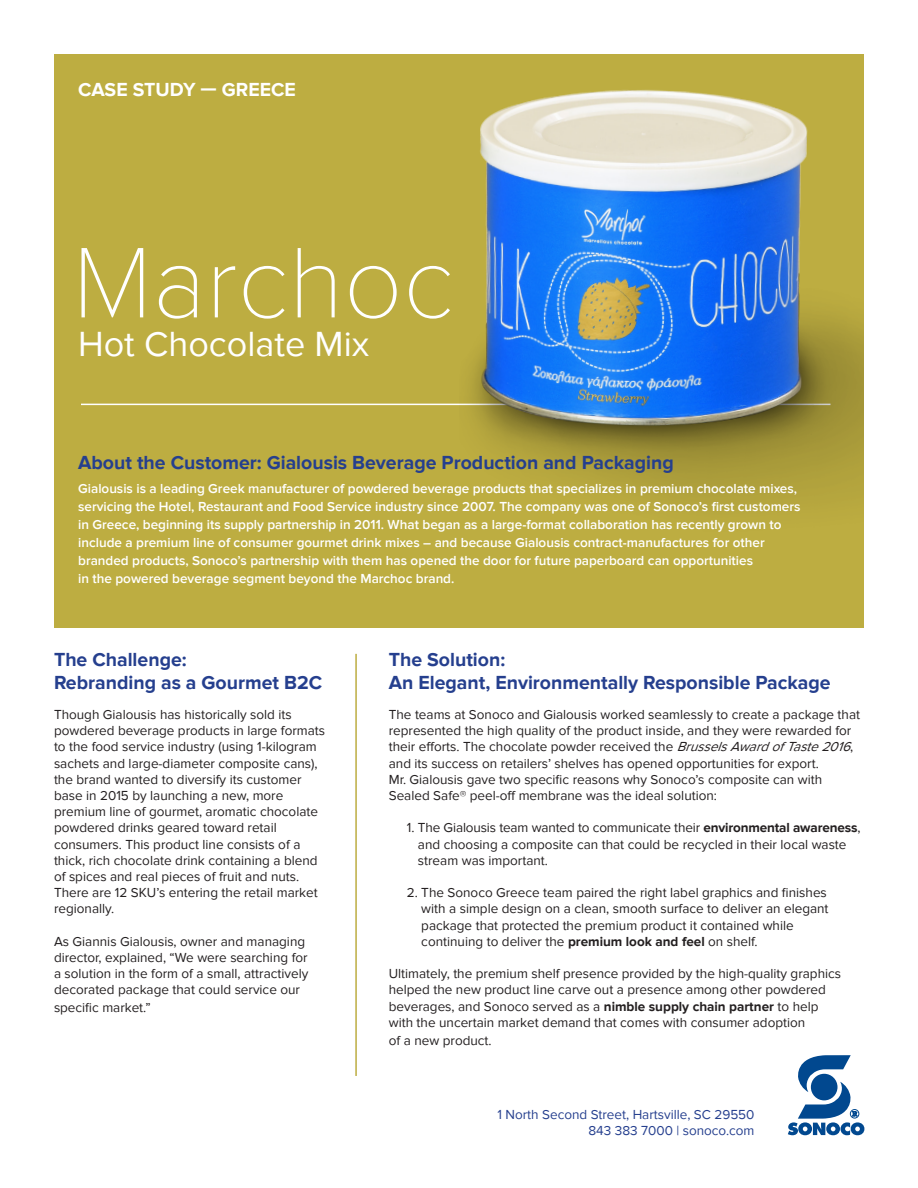
<style>
.page{position:relative;width:918px;height:1188px;background:#fff}
.page>*{position:absolute;margin:0;border:0;box-sizing:border-box;transform-origin:0 0}
.t1{font:100 103.95px "Proxima Nova T";color:#fff}
.t2{font:36px "Proxima Nova";color:#fff}
.t3{font:700 19.5px/23.4px "Proxima Nova";color:#253f8e}
.t4{font:700 19.5px "Proxima Nova";color:#fff}
.t5{font:13.5px/16.2px "Proxima Nova";color:#231f20}
.t6{font:600 13.5px/18px "Proxima Nova";color:#fff}
.t7{font:13.5px "Proxima Nova";color:#253f8e}
.s1{font-style:italic}
.s2{font-weight:700}
</style>
<div class="page">
<div style="left:54px;top:54px;width:810px;height:573px;background:#bdad41"></div>
<svg style="left:788px;top:1055px;width:76px;height:80px"></svg>
<div style="left:811px;top:1074px;width:27px;height:26px;background:#01488f;border-radius:50%"></div>
<hr style="left:81px;top:404px;width:750px;height:1px;background:#fff">
<img style="left:459px;top:89px;width:405px;height:409px">
<hr style="left:355px;top:654px;width:2px;height:422px;background:#bdad41">
<p class="t4" style="left:78px;top:79px;width:219px">CASE STUDY — GREECE</p>
<p class="t1" style="left:72px;top:223px;width:383px">Marchoc</p>
<p class="t2" style="left:78px;top:324px;width:293px">Hot Chocolate Mix</p>
<p class="t3" style="left:78px;top:451px;width:597px">About the Customer: Gialousis Beverage Production and Packaging</p>
<p class="t6" style="left:78px;top:480px;width:724px">Gialousis is a leading Greek manufacturer of powdered beverage products that specializes in premium chocolate mixes, servicing the Hotel, Restaurant and Food Service industry since 2007. The company was one of Sonoco’s first customers in Greece, beginning its supply partnership in 2011. What began as a large-format collaboration has recently grown to include a premium line of consumer gourmet drink mixes – and because Gialousis contract-manufactures for other branded products, Sonoco’s partnership with them has opened the door for future paperboard can opportunities<br>in the powered beverage segment beyond the Marchoc brand.</p>
<p class="t3" style="left:54px;top:648px;width:270px">The Challenge:<br>Rebranding as a Gourmet B2C</p>
<p class="t5" style="left:54px;top:707px;width:273px">Though Gialousis has historically sold its powdered beverage products in large formats to the food service industry (using 1-kilogram sachets and large-diameter composite cans), the brand wanted to diversify its customer base in 2015 by launching a new, more premium line of gourmet, aromatic chocolate powdered drinks geared toward retail consumers. This product line consists of a thick, rich chocolate drink containing a blend of spices and real pieces of fruit and nuts.<br>There are 12 SKU’s entering the retail market regionally.</p>
<p class="t5" style="left:54px;top:933px;width:256px">As Giannis Gialousis, owner and managing director, explained, “We were searching for a solution in the form of a small, attractively decorated package that could service our</p>
<p class="t5" style="left:54px;top:1000px;width:98px">specific market.”</p>
<p class="t3" style="left:389px;top:648px;width:443px">The Solution:<br>An Elegant, Environmentally Responsible Package</p>
<p class="t5" style="left:389px;top:707px;width:473px">The teams at Sonoco and Gialousis worked seamlessly to create a package that represented the high quality of the product inside, and they were rewarded for their efforts. The chocolate powder received the <span class="s1">BrusselsAwardofTaste2016</span>, and its success on retailers’ shelves has opened opportunities for export.</p>
<p class="t5" style="left:389px;top:771px;width:435px">Mr. Gialousis gave two specific reasons why Sonoco’s composite can with<br>Sealed Safe® peel-off membrane was the ideal solution:</p>
<p class="t5" style="left:418px;top:820px;width:444px;text-indent:-11px">1. The Gialousis team wanted to communicate their <span class="s2">environmental awareness</span>, and choosing a composite can that could be recycled in their local waste stream was important.</p>
<p class="t5" style="left:421px;top:885px;width:409px;text-indent:-15px">2. The Sonoco Greece team paired the right label graphics and finishes with a simple design on a clean, smooth surface to deliver an elegant package that protected the premium product it contained while continuing to deliver the <span class="s2">premium look and feel</span> on shelf.</p>
<p class="t5" style="left:389px;top:966px;width:454px">Ultimately, the premium shelf presence provided by the high-quality graphics helped the new product line carve out a presence among other powdered beverages, and Sonoco served as a <span class="s2">nimble supply chain partner</span> to help with the uncertain market demand that comes with consumer adoption</p>
<p class="t5" style="left:389px;top:1032px;width:104px">of a new product.</p>
<p class="t7" style="left:498px;top:1106px;width:259px">1 North Second Street, Hartsville, SC 29550</p>
<p class="t7" style="left:588px;top:1123px;width:168px">843 383 7000 | sonoco.com</p>
</div>
